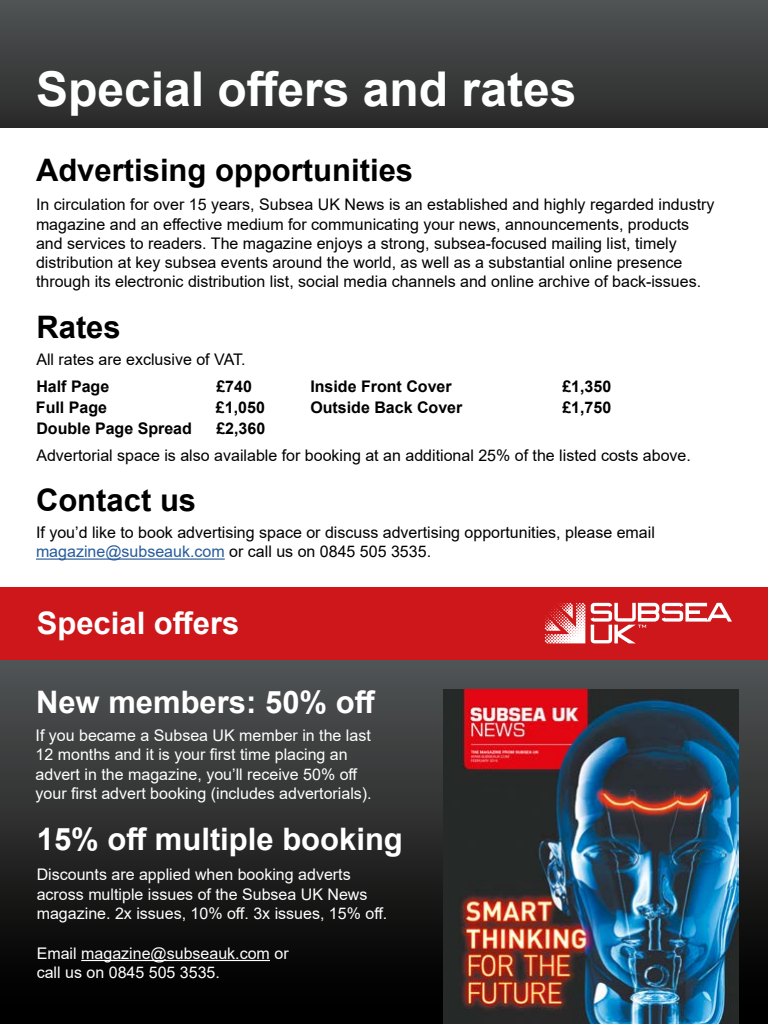
<style>
.page{position:relative;width:768px;height:1024px;background:#fff}
.page>*{position:absolute;margin:0;border:0;box-sizing:border-box;transform-origin:0 0}
.t1{font:700 48px "Arial";color:#fff}
.t2{font:700 31px "Arial";color:#fff}
.t3{font:700 31px "Arial";color:#000}
.t4{font:16px/19.2px "Arial";color:#000}
.t5{font:16px/19.2px "Arial";color:#fff}
.t6{font:700 16px "Arial";color:#000}
.s1{color:#275b9b}
</style>
<div class="page">
<div style="left:0;top:587px;width:768px;height:82px;background:#cd171a"></div>
<div style="left:0;top:661px;width:768px;height:363px;background:linear-gradient(to bottom,#535556,#000)"></div>
<svg style="left:0;top:0;width:768px;height:128px;background:#3c3e3e"></svg>
<img style="left:444px;top:690px;width:294px;height:334px">
<hr style="left:36px;top:558px;width:189px;height:2px;background:#275b9b">
<svg style="left:545px;top:603px;width:187px;height:40px"></svg>
<hr style="left:81px;top:960px;width:189px;height:1px;background:#fff">
<h1 class="t1" style="left:36px;top:55px;width:542px">Special offers and rates</h1>
<h2 class="t3" style="left:36px;top:148px;width:379px">Advertising opportunities</h2>
<p class="t4" style="left:36px;top:195px;width:680px">In circulation for over 15 years, Subsea UK News is an established and highly regarded industry magazine and an effective medium for communicating your news, announcements, products and services to readers. The magazine enjoys a strong, subsea-focused mailing list, timely distribution at key subsea events around the world, as well as a substantial online presence through its electronic distribution list, social media channels and online archive of back-issues.</p>
<h2 class="t3" style="left:36px;top:305px;width:86px">Rates</h2>
<p class="t4" style="left:36px;top:349px;width:211px">All rates are exclusive of VAT.</p>
<p class="t6" style="left:36px;top:396px;width:73px">Full Page</p>
<p class="t6" style="left:216px;top:396px;width:50px">£1,050</p>
<p class="t6" style="left:36px;top:375px;width:74px">Half Page</p>
<p class="t6" style="left:216px;top:375px;width:37px">£740</p>
<p class="t6" style="left:310px;top:375px;width:143px">Inside Front Cover</p>
<p class="t6" style="left:562px;top:375px;width:50px">£1,350</p>
<p class="t6" style="left:310px;top:396px;width:154px">Outside Back Cover</p>
<p class="t6" style="left:562px;top:396px;width:50px">£1,750</p>
<p class="t4" style="left:36px;top:445px;width:656px">Advertorial space is also available for booking at an additional 25% of the listed costs above.</p>
<h2 class="t3" style="left:36px;top:478px;width:162px">Contact us</h2>
<p class="t4" style="left:36px;top:523px;width:620px">If you’d like to book advertising space or discuss advertising opportunities, please email <span class="s1">magazine@subseauk.com</span> or call us on 0845 505 3535.</p>
<p class="t6" style="left:36px;top:417px;width:157px">Double Page Spread</p>
<p class="t6" style="left:216px;top:417px;width:50px">£2,360</p>
<h2 class="t2" style="left:37px;top:602px;width:204px">Special offers</h2>
<h2 class="t2" style="left:36px;top:680px;width:341px">New members: 50% off</h2>
<p class="t5" style="left:36px;top:726px;width:338px">If you became a Subsea UK member in the last 12 months and it is your first time placing an advert in the magazine, you’ll receive 50% off your first advert booking (includes advertorials).</p>
<h2 class="t2" style="left:37px;top:818px;width:368px">15% off multiple booking</h2>
<p class="t5" style="left:37px;top:865px;width:352px">Discounts are applied when booking adverts across multiple issues of the Subsea UK News magazine. 2x issues, 10% off. 3x issues, 15% off.</p>
<p class="t5" style="left:37px;top:943px;width:253px">Email magazine@subseauk.com or call us on 0845 505 3535.</p>
</div>
